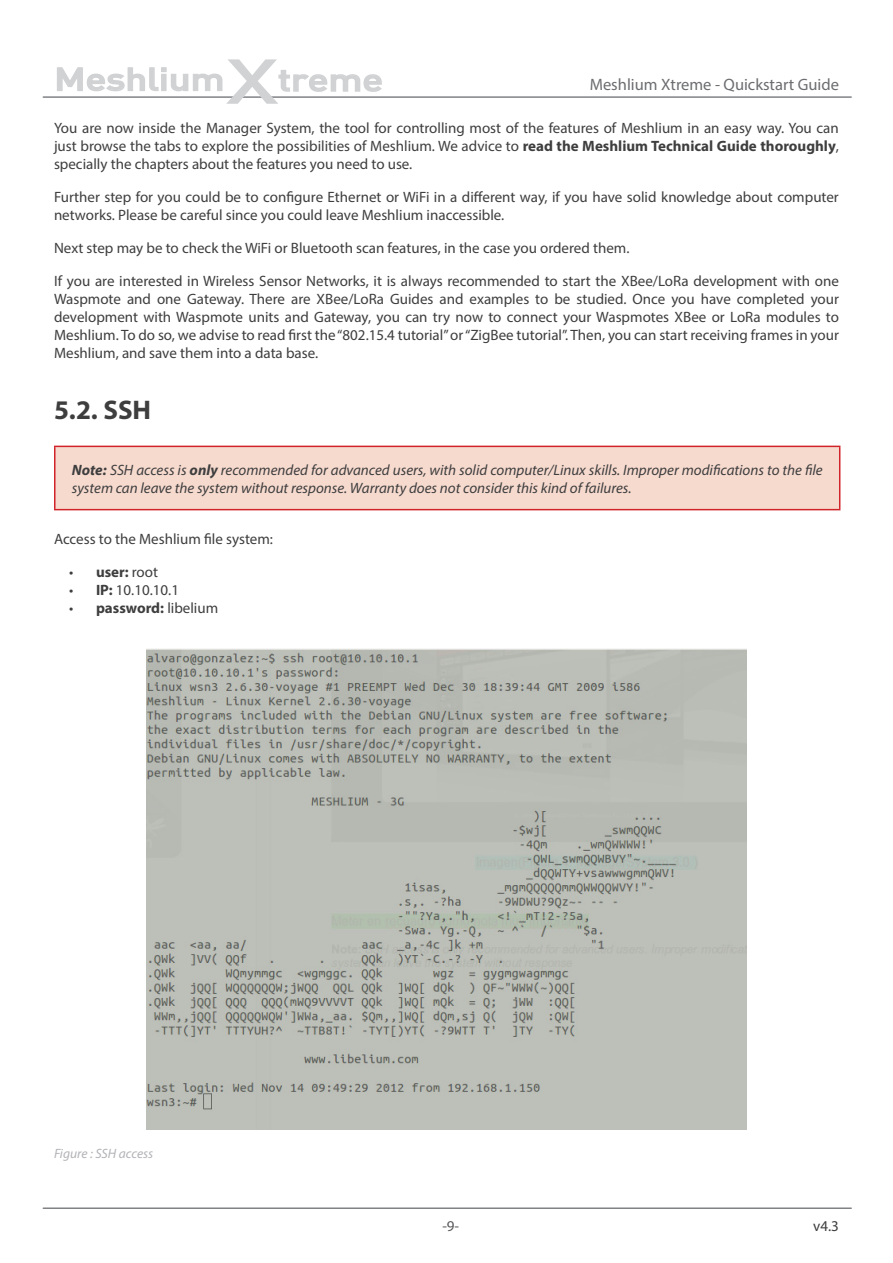
<style>
.page{position:relative;width:893px;height:1263px;background:#fff}
.page>*{position:absolute;margin:0;border:0;box-sizing:border-box;transform-origin:0 0}
.t1{font:500 31.2px "DIN";letter-spacing:-.01em;color:#d1d2d4;scale:1.25 1}
.t2{font:700 27px "Myriad Pro";color:#3e3e3f}
.t3{font:16.5px "Myriad Pro";color:#6c6d70}
.t4{font:15px/18px "Myriad Pro";color:#3e3e3f;text-align:justify}
.t5{font:italic 15px/18px "Myriad Pro";color:#3e3e3f}
.t6{font:15px "Myriad Pro";color:#57585a}
.Ilustración{font:italic 13.5px "Myriad Pro";color:#b2b3b7}
.s1{font-size:62.25px}
.s2{font-weight:700}
</style>
<div class="page">
<hr style="left:43px;top:96px;width:808px;height:2px;background:#808285">
<hr style="left:43px;top:1207px;width:808px;height:2px;background:#808285">
<svg style="left:57px;top:67px;width:166px;height:25px"></svg>
<svg style="left:278px;top:70px;width:104px;height:22px"></svg>
<div style="left:55px;top:446px;width:785px;height:64px;background:#f7dace"></div>
<hr style="left:54px;top:446px;width:786px;height:1px;background:#d1232a">
<hr style="left:54px;top:447px;width:1px;height:62px;background:#d1232a">
<hr style="left:839px;top:447px;width:1px;height:62px;background:#d1232a">
<hr style="left:54px;top:509px;width:786px;height:1px;background:#d1232a">
<img style="left:146px;top:649px;width:600px;height:481px">
<h1 class="t1" style="left:54px;top:59px;width:265px">Meshlium<span class="s1">X</span>treme</h1>
<p class="t3" style="left:590px;top:74px;width:251px">Meshlium Xtreme - Quickstart Guide</p>
<p class="t4" style="left:54px;top:119px;width:786px">You are now inside the Manager System, the tool for controlling most of the features of Meshlium in an easy way. You can just browse the tabs to explore the possibilities of Meshlium. We advice to <span class="s2">read the Meshlium Technical Guide thoroughly</span>, specially the chapters about the features you need to use.</p>
<p class="t4" style="left:54px;top:188px;width:786px">Further step for you could be to configure Ethernet or WiFi in a different way, if you have solid knowledge about computer networks. Please be careful since you could leave Meshlium inaccessible.</p>
<p class="t4" style="left:54px;top:239px;width:577px">Next step may be to check the WiFi or Bluetooth scan features, in the case you ordered them.</p>
<p class="t4" style="left:54px;top:272px;width:786px">If you are interested in Wireless Sensor Networks, it is always recommended to start the XBee/LoRa development with one Waspmote and one Gateway. There are XBee/LoRa Guides and examples to be studied. Once you have completed your development with Waspmote units and Gateway, you can try now to connect your Waspmotes XBee or LoRa modules to Meshlium. To do so, we advise to read first the “802.15.4 tutorial” or “ZigBee tutorial”. Then, you can start receiving frames in your Meshlium, and save them into a data base.</p>
<p class="t2" style="left:54px;top:392px;width:99px">5.2. SSH</p>
<p class="t5" style="left:72px;top:460px;width:752px"><span class="s2">Note:</span> SSH access is <span class="s2">only</span> recommended for advanced users, with solid computer/Linux skills. Improper modifications to the file system can leave the system without response. Warranty does not consider this kind of failures.</p>
<p class="t4" style="left:54px;top:530px;width:220px">Access to the Meshlium file system:</p>
<p class="t4" style="left:69px;top:563px;width:91px">• <span class="s2">user:</span> root</p>
<p class="t4" style="left:69px;top:581px;width:112px">• <span class="s2">IP:</span> 10.10.10.1</p>
<p class="t4" style="left:69px;top:599px;width:151px">• <span class="s2">password:</span> libelium</p>
<p class="Ilustración" style="left:54px;top:1145px;width:101px">Figure : SSH access</p>
<p class="t6" style="left:442px;top:1217px;width:18px">-9-</p>
<p class="t4" style="left:813px;top:1217px;width:27px">v4.3</p>
</div>
